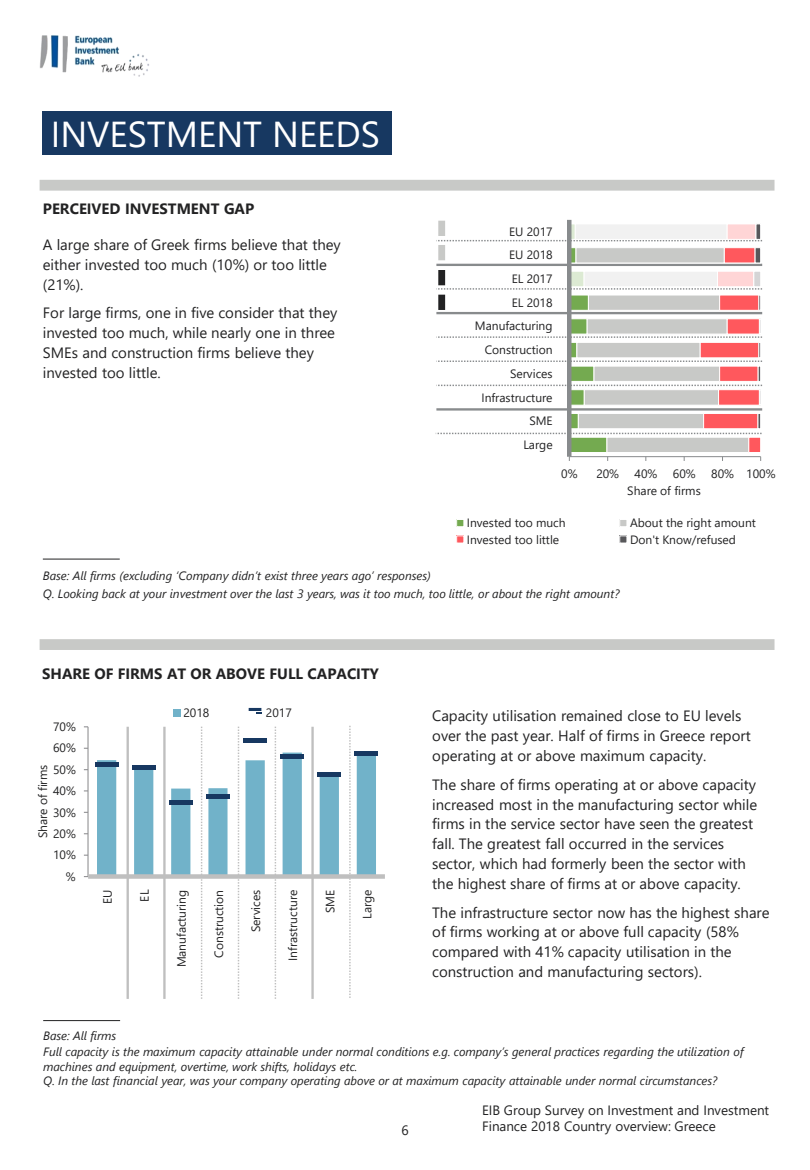
<style>
.page{position:relative;width:810px;height:1170px;background:#fff}
.page>*{position:absolute;margin:0;border:0;box-sizing:border-box;transform-origin:0 0}
.t1{font:36px "Segoe UI";color:#fff}
.t2{font:15px/19.8px "Segoe UI";color:#222223}
.t3{font:700 15px "Segoe UI";color:#222223}
.t4{font:13.5px/15.3px "Segoe UI";color:#222223}
.t5{font:12.15px "Segoe UI";color:#222223}
.t6{font:italic 12px/14.4px "Segoe UI";letter-spacing:-.005em;color:#222223}
.t7{font:12px "Segoe UI";color:#222223}
</style>
<div class="page">
<img style="left:39px;top:35px;width:110px;height:42px">
<div style="left:40px;top:180px;width:735px;height:11px;background:#c8c9c7"></div>
<div style="left:42px;top:111px;width:350px;height:44px;background:#173861"></div>
<svg style="left:436px;top:224px;width:326px;height:237px"></svg>
<div style="left:567px;top:220px;width:5px;height:237px;background:#888b8d"></div>
<div style="left:457px;top:519px;width:7px;height:8px;background:#74aa50"></div>
<div style="left:456px;top:519px;width:8px;height:8px;border:1px solid #fff"></div>
<div style="left:620px;top:519px;width:7px;height:8px;background:#c8c9c7"></div>
<div style="left:620px;top:519px;width:7px;height:8px;border:1px solid #fff"></div>
<div style="left:457px;top:536px;width:7px;height:7px;background:#ff585d"></div>
<div style="left:456px;top:536px;width:8px;height:7px;border:1px solid #fff"></div>
<div style="left:620px;top:536px;width:7px;height:7px;background:#58585b"></div>
<div style="left:438px;top:295px;width:7px;height:15px;background:#222223"></div>
<div style="left:438px;top:270px;width:7px;height:15px;background:#222223"></div>
<div style="left:438px;top:245px;width:7px;height:15px;background:#c8c9c7"></div>
<div style="left:438px;top:221px;width:7px;height:15px;background:#c8c9c7"></div>
<div style="left:40px;top:639px;width:735px;height:11px;background:#c8c9c7"></div>
<hr style="left:43px;top:1020px;width:77px;height:1px;background:#222223">
<hr style="left:43px;top:559px;width:77px;height:1px;background:#222223">
<svg style="left:97px;top:726px;width:279px;height:273px"></svg>
<hr style="left:87px;top:727px;width:2px;height:150px;background:#8f8f92">
<div style="left:88px;top:874px;width:297px;height:5px;background:#bfbfbf"></div>
<div style="left:95px;top:762px;width:24px;height:5px;background:#173861"></div>
<div style="left:132px;top:765px;width:24px;height:5px;background:#173861"></div>
<div style="left:169px;top:800px;width:24px;height:5px;background:#173861"></div>
<div style="left:206px;top:794px;width:24px;height:5px;background:#173861"></div>
<div style="left:243px;top:738px;width:24px;height:5px;background:#173861"></div>
<div style="left:280px;top:754px;width:24px;height:5px;background:#173861"></div>
<div style="left:317px;top:772px;width:24px;height:5px;background:#173861"></div>
<div style="left:354px;top:751px;width:24px;height:5px;background:#173861"></div>
<div style="left:173px;top:709px;width:7px;height:7px;background:#71b2c9"></div>
<svg style="left:249px;top:708px;width:13px;height:5px"></svg>
<p class="t1" style="left:51px;top:108px;width:331px">INVESTMENT NEEDS</p>
<p class="t3" style="left:43px;top:198px;width:213px">PERCEIVED INVESTMENT GAP</p>
<p class="t2" style="left:43px;top:233px;width:299px">A large share of Greek firms believe that they either invested too much (10%) or too little (21%).</p>
<p class="t2" style="left:43px;top:302px;width:296px">For large firms, one in five consider that they invested too much, while nearly one in three SMEs and construction firms believe they invested too little.</p>
<p class="t7" style="left:509px;top:223px;width:45px">EU 2017</p>
<p class="t7" style="left:509px;top:246px;width:45px">EU 2018</p>
<p class="t7" style="left:512px;top:270px;width:42px">EL 2017</p>
<p class="t7" style="left:512px;top:294px;width:42px">EL 2018</p>
<p class="t7" style="left:475px;top:318px;width:79px">Manufacturing</p>
<p class="t7" style="left:485px;top:341px;width:69px">Construction</p>
<p class="t7" style="left:510px;top:365px;width:44px">Services</p>
<p class="t7" style="left:482px;top:389px;width:72px">Infrastructure</p>
<p class="t7" style="left:529px;top:412px;width:25px">SME</p>
<p class="t7" style="left:523px;top:436px;width:31px">Large</p>
<p class="t7" style="left:561px;top:465px;width:18px">0%</p>
<p class="t7" style="left:596px;top:465px;width:24px">20%</p>
<p class="t7" style="left:635px;top:465px;width:24px">40%</p>
<p class="t7" style="left:673px;top:465px;width:24px">60%</p>
<p class="t7" style="left:711px;top:465px;width:24px">80%</p>
<p class="t7" style="left:746px;top:465px;width:31px">100%</p>
<p class="t7" style="left:627px;top:482px;width:75px">Share of firms</p>
<p class="t7" style="left:467px;top:514px;width:100px">Invested too much</p>
<p class="t7" style="left:630px;top:514px;width:127px">About the right amount</p>
<p class="t7" style="left:467px;top:531px;width:94px">Invested too little</p>
<p class="t7" style="left:630px;top:531px;width:107px">Don't Know/refused</p>
<p class="t6" style="left:43px;top:567px;width:390px">Base: All firms (excluding ‘Company didn’t exist three years ago’ responses)</p>
<p class="t6" style="left:43px;top:586px;width:578px">Q. Looking back at your investment over the last 3 years, was it too much, too little, or about the right amount?</p>
<p class="t3" style="left:42px;top:662px;width:338px">SHARE OF FIRMS AT OR ABOVE FULL CAPACITY</p>
<p class="t7" style="left:53px;top:718px;width:24px">70%</p>
<p class="t7" style="left:53px;top:739px;width:24px">60%</p>
<p class="t7" style="left:53px;top:761px;width:24px">50%</p>
<p class="t7" style="left:34px;top:838px;width:75px;rotate:-90deg">Share of firms</p>
<p class="t7" style="left:53px;top:782px;width:24px">40%</p>
<p class="t7" style="left:53px;top:804px;width:24px">30%</p>
<p class="t7" style="left:53px;top:825px;width:24px">20%</p>
<p class="t7" style="left:53px;top:846px;width:24px">10%</p>
<p class="t7" style="left:66px;top:868px;width:11px">%</p>
<p class="t7" style="left:183px;top:704px;width:27px">2018</p>
<p class="t7" style="left:266px;top:704px;width:27px">2017</p>
<p class="t7" style="left:99px;top:904px;width:16px;rotate:-90deg">EU</p>
<p class="t7" style="left:136px;top:902px;width:13px;rotate:-90deg">EL</p>
<p class="t7" style="left:173px;top:967px;width:79px;rotate:-90deg">Manufacturing</p>
<p class="t7" style="left:210px;top:958px;width:69px;rotate:-90deg">Construction</p>
<p class="t5" style="left:247px;top:932px;width:44px;rotate:-90deg">Services</p>
<p class="t7" style="left:284px;top:961px;width:72px;rotate:-90deg">Infrastructure</p>
<p class="t7" style="left:321px;top:913px;width:25px;rotate:-90deg">SME</p>
<p class="t7" style="left:358px;top:919px;width:31px;rotate:-90deg">Large</p>
<p class="t6" style="left:43px;top:1028px;width:75px">Base: All firms</p>
<p class="t2" style="left:432px;top:705px;width:320px">Capacity utilisation remained close to EU levels over the past year. Half of firms in Greece report operating at or above maximum capacity.</p>
<p class="t2" style="left:432px;top:773px;width:327px">The share of firms operating at or above capacity increased most in the manufacturing sector while firms in the service sector have seen the greatest fall. The greatest fall occurred in the services sector, which had formerly been the sector with the highest share of firms at or above capacity.</p>
<p class="t2" style="left:432px;top:901px;width:339px">The infrastructure sector now has the highest share of firms working at or above full capacity (58% compared with 41% capacity utilisation in the construction and manufacturing sectors).</p>
<p class="t6" style="left:43px;top:1044px;width:702px">Full capacity is the maximum capacity attainable under normal conditions e.g. company’s general practices regarding the utilization of machines and equipment, overtime, work shifts, holidays etc.</p>
<p class="t6" style="left:43px;top:1073px;width:676px">Q. In the last financial year, was your company operating above or at maximum capacity attainable under normal circumstances?</p>
<p class="t4" style="left:402px;top:1122px;width:9px">6</p>
<p class="t4" style="left:482px;top:1102px;width:289px">EIB Group Survey on Investment and Investment<br>Finance 2018 Country overview: Greece</p>
</div>
